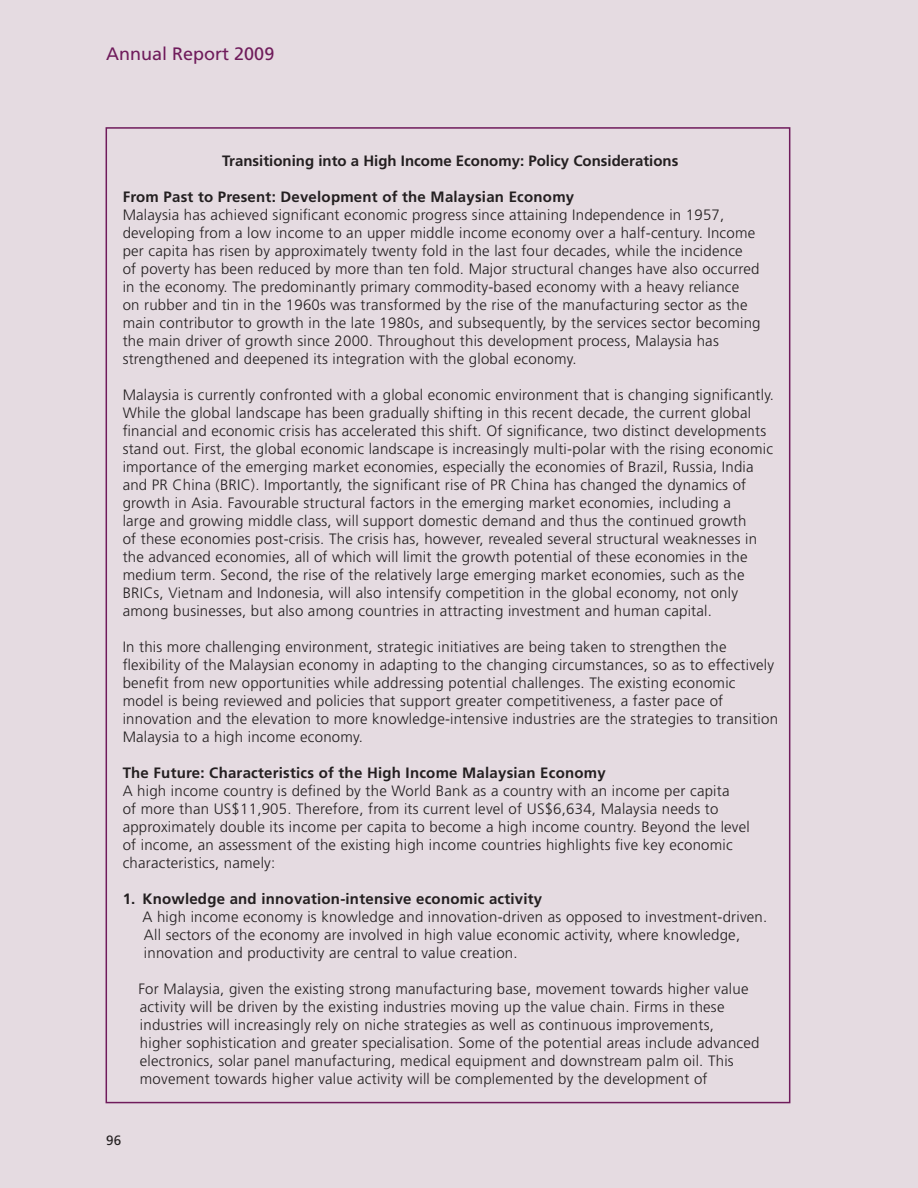
<style>
.page{position:relative;width:918px;height:1188px;background:#e5dbe1}
.page>*{position:absolute;margin:0;border:0;box-sizing:border-box;transform-origin:0 0}
.t1{font:18px "Frutiger";color:#6f1b5b}
.t2{font:300 15px/18px "Frutiger";letter-spacing:.015em;color:#231f20}
.t3{font:700 15px "Frutiger";letter-spacing:.015em;color:#231f20}
.t4{font:13.5px "Frutiger";color:#231f20}
</style>
<div class="page">
<p class="t1" style="left:106px;top:47px;width:170px">Annual Report 2009</p>
<p class="t3" style="left:222px;top:155px;width:458px">Transitioning into a High Income Economy: Policy Considerations</p>
<p class="t3" style="left:123px;top:191px;width:453px">From Past to Present: Development of the Malaysian Economy</p>
<p class="t2" style="left:123px;top:207px;width:639px">Malaysia has achieved significant economic progress since attaining Independence in 1957, developing from a low income to an upper middle income economy over a half-century. Income per capita has risen by approximately twenty fold in the last four decades, while the incidence<br>of poverty has been reduced by more than ten fold. Major structural changes have also occurred in the economy. The predominantly primary commodity-based economy with a heavy reliance<br>on rubber and tin in the 1960s was transformed by the rise of the manufacturing sector as the main contributor to growth in the late 1980s, and subsequently, by the services sector becoming the main driver of growth since 2000. Throughout this development process, Malaysia has strengthened and deepened its integration with the global economy.</p>
<p class="t2" style="left:123px;top:387px;width:653px">Malaysia is currently confronted with a global economic environment that is changing significantly.<br>While the global landscape has been gradually shifting in this recent decade, the current global financial and economic crisis has accelerated this shift. Of significance, two distinct developments stand out. First, the global economic landscape is increasingly multi-polar with the rising economic importance of the emerging market economies, especially the economies of Brazil, Russia, India and PR China (BRIC). Importantly, the significant rise of PR China has changed the dynamics of growth in Asia. Favourable structural factors in the emerging market economies, including a<br>large and growing middle class, will support domestic demand and thus the continued growth<br>of these economies post-crisis. The crisis has, however, revealed several structural weaknesses in the advanced economies, all of which will limit the growth potential of these economies in the medium term. Second, the rise of the relatively large emerging market economies, such as the BRICs, Vietnam and Indonesia, will also intensify competition in the global economy, not only among businesses, but also among countries in attracting investment and human capital.</p>
<p class="t2" style="left:123px;top:639px;width:657px">In this more challenging environment, strategic initiatives are being taken to strengthen the flexibility of the Malaysian economy in adapting to the changing circumstances, so as to effectively benefit from new opportunities while addressing potential challenges. The existing economic model is being reviewed and policies that support greater competitiveness, a faster pace of innovation and the elevation to more knowledge-intensive industries are the strategies to transition Malaysia to a high income economy.</p>
<p class="t3" style="left:123px;top:767px;width:485px">The Future: Characteristics of the High Income Malaysian Economy</p>
<p class="t2" style="left:123px;top:783px;width:629px">A high income country is defined by the World Bank as a country with an income per capita<br>of more than US$11,905. Therefore, from its current level of US$6,634, Malaysia needs to approximately double its income per capita to become a high income country. Beyond the level of income, an assessment of the existing high income countries highlights five key economic characteristics, namely:</p>
<p class="t3" style="left:123px;top:893px;width:421px">1. Knowledge and innovation-intensive economic activity</p>
<p class="t2" style="left:142px;top:909px;width:626px">A high income economy is knowledge and innovation-driven as opposed to investment-driven.<br>All sectors of the economy are involved in high value economic activity, where knowledge, innovation and productivity are central to value creation.</p>
<p class="t2" style="left:138px;top:981px;width:623px">For Malaysia, given the existing strong manufacturing base, movement towards higher value activity will be driven by the existing industries moving up the value chain. Firms in these industries will increasingly rely on niche strategies as well as continuous improvements,<br>higher sophistication and greater specialisation. Some of the potential areas include advanced electronics, solar panel manufacturing, medical equipment and downstream palm oil. This movement towards higher value activity will be complemented by the development of</p>
<p class="t4" style="left:106px;top:1135px;width:17px">96</p>
</div>
